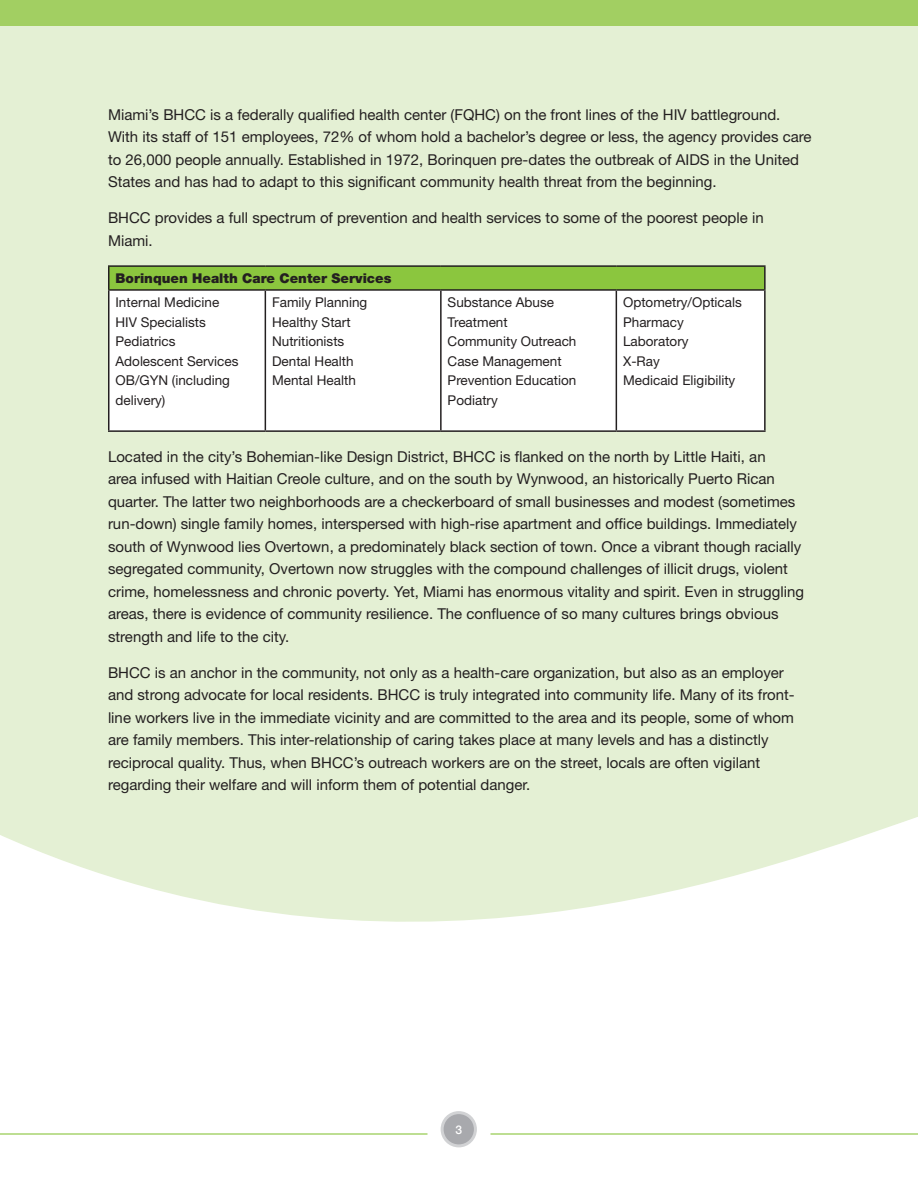
<style>
.page{position:relative;width:918px;height:1188px;background:#fff}
.page>*{position:absolute;margin:0;border:0;box-sizing:border-box;transform-origin:0 0}
.t1{font:15px/22.5px "Helvetica Neue";color:#231f20}
.t2{font:13.5px/19.5px "Helvetica Neue";color:#231f20}
.t3{font:900 13.5px "Helvetica Neue";color:#231f20}
.t4{font:500 12px "Helvetica Neue";color:#fff}
</style>
<div class="page">
<div style="left:0;top:25px;width:918px;height:894px;background:#e4f0d4"></div>
<div style="left:0;top:0;width:918px;height:25px;background:#a2cf62"></div>
<div style="left:442px;top:1113px;width:33px;height:33px;background:#a8a9ad;border-radius:50%"></div>
<div style="left:441px;top:1111px;width:36px;height:36px;border:3px solid #d1d2d4;border-radius:50%"></div>
<hr style="left:0;top:1133px;width:428px;height:2px;background:#8bc63e">
<hr style="left:490px;top:1133px;width:428px;height:2px;background:#8bc63e">
<div style="left:109px;top:266px;width:656px;height:24px;background:#8bc63e"></div>
<svg style="left:110px;top:291px;width:654px;height:139px"></svg>
<hr style="left:108px;top:265px;width:157px;height:2px;background:#231f20">
<hr style="left:108px;top:267px;width:2px;height:22px;background:#231f20">
<hr style="left:265px;top:265px;width:176px;height:2px;background:#231f20">
<hr style="left:441px;top:265px;width:175px;height:2px;background:#231f20">
<hr style="left:616px;top:265px;width:150px;height:2px;background:#231f20">
<hr style="left:764px;top:267px;width:2px;height:22px;background:#231f20">
<hr style="left:108px;top:289px;width:157px;height:2px;background:#231f20">
<hr style="left:108px;top:291px;width:2px;height:139px;background:#231f20">
<hr style="left:265px;top:289px;width:176px;height:2px;background:#231f20">
<hr style="left:265px;top:291px;width:1px;height:139px;background:#231f20">
<hr style="left:441px;top:289px;width:175px;height:2px;background:#231f20">
<hr style="left:440px;top:291px;width:2px;height:139px;background:#231f20">
<hr style="left:616px;top:289px;width:150px;height:2px;background:#231f20">
<hr style="left:616px;top:291px;width:1px;height:139px;background:#231f20">
<hr style="left:764px;top:291px;width:2px;height:139px;background:#231f20">
<hr style="left:108px;top:430px;width:157px;height:2px;background:#231f20">
<hr style="left:265px;top:430px;width:176px;height:2px;background:#231f20">
<hr style="left:441px;top:430px;width:175px;height:2px;background:#231f20">
<hr style="left:616px;top:430px;width:150px;height:2px;background:#231f20">
<p class="t1" style="left:108px;top:103px;width:705px">Miami’s BHCC is a federally qualified health center (FQHC) on the front lines of the HIV battleground.<br>With its staff of 151 employees, 72% of whom hold a bachelor’s degree or less, the agency provides care to 26,000 people annually. Established in 1972, Borinquen pre-dates the outbreak of AIDS in the United States and has had to adapt to this significant community health threat from the beginning.</p>
<p class="t1" style="left:108px;top:207px;width:657px">BHCC provides a full spectrum of prevention and health services to some of the poorest people in<br>Miami.</p>
<p class="t3" style="left:116px;top:270px;width:277px">Borinquen Health Care Center Services</p>
<p class="t2" style="left:116px;top:293px;width:124px">Internal Medicine<br>HIV Specialists<br>Pediatrics<br>Adolescent Services<br>OB/GYN (including delivery)</p>
<p class="t2" style="left:272px;top:293px;width:97px">Family Planning<br>Healthy Start<br>Nutritionists<br>Dental Health<br>Mental Health</p>
<p class="t2" style="left:448px;top:293px;width:130px">Substance Abuse<br>Treatment<br>Community Outreach<br>Case Management<br>Prevention Education<br>Podiatry</p>
<p class="t2" style="left:623px;top:293px;width:120px">Optometry/Opticals<br>Pharmacy<br>Laboratory<br>X-Ray<br>Medicaid Eligibility</p>
<p class="t1" style="left:108px;top:445px;width:698px">Located in the city’s Bohemian-like Design District, BHCC is flanked on the north by Little Haiti, an<br>area infused with Haitian Creole culture, and on the south by Wynwood, an historically Puerto Rican quarter. The latter two neighborhoods are a checkerboard of small businesses and modest (sometimes run-down) single family homes, interspersed with high-rise apartment and office buildings. Immediately south of Wynwood lies Overtown, a predominately black section of town. Once a vibrant though racially segregated community, Overtown now struggles with the compound challenges of illicit drugs, violent crime, homelessness and chronic poverty. Yet, Miami has enormous vitality and spirit. Even in struggling areas, there is evidence of community resilience. The confluence of so many cultures brings obvious strength and life to the city.</p>
<p class="t1" style="left:108px;top:661px;width:688px">BHCC is an anchor in the community, not only as a health-care organization, but also as an employer and strong advocate for local residents. BHCC is truly integrated into community life. Many of its front&shy;line workers live in the immediate vicinity and are committed to the area and its people, some of whom are family members. This inter-relationship of caring takes place at many levels and has a distinctly reciprocal quality. Thus, when BHCC’s outreach workers are on the street, locals are often vigilant regarding their welfare and will inform them of potential danger.</p>
<p class="t4" style="left:455px;top:1123px;width:8px">3</p>
</div>
